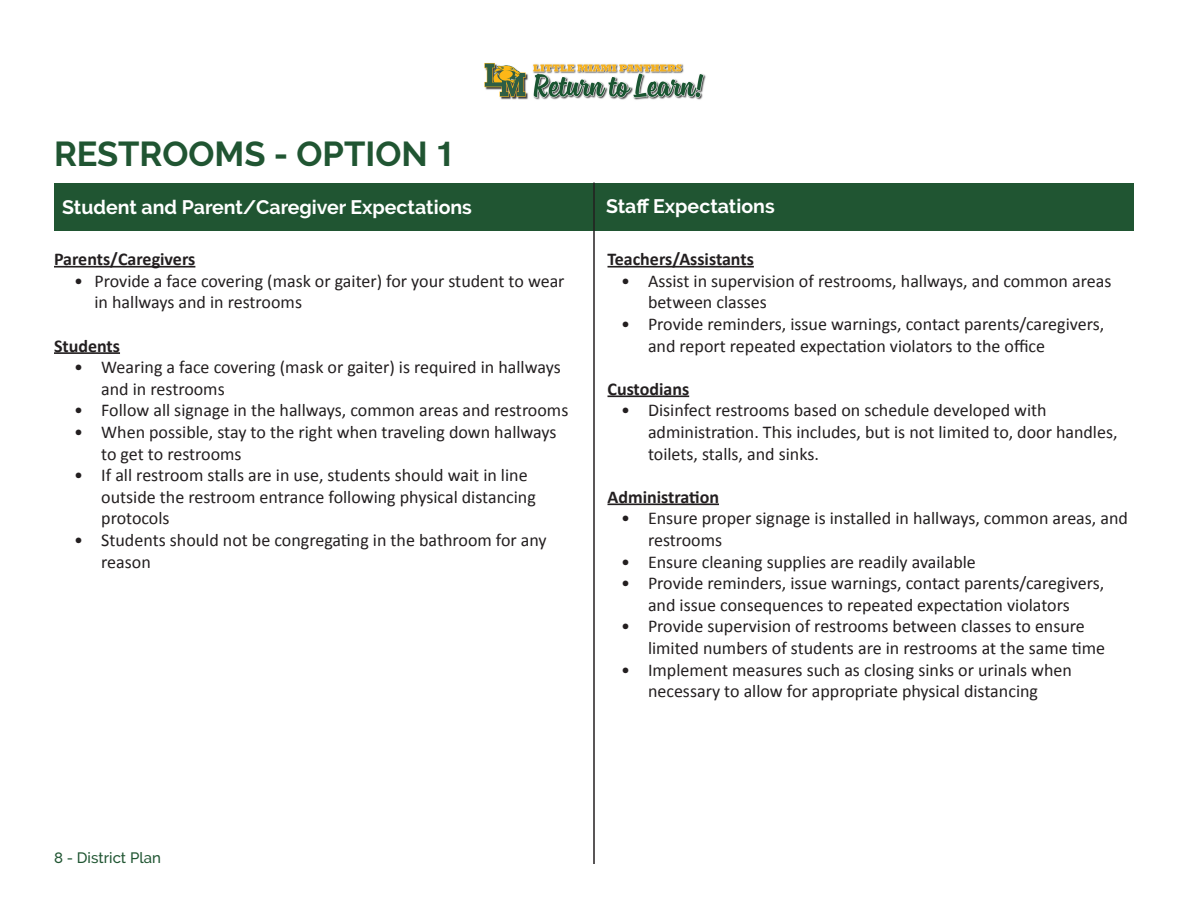
<style>
.page{position:relative;width:1188px;height:918px;background:#fff}
.page>*{position:absolute;margin:0;border:0;box-sizing:border-box;transform-origin:0 0}
.t1{font:700 34.5px "Raleway";color:#205532}
.t2{font:700 19.5px "Raleway";color:#fff}
.t3{font:18px/21.6px "Calibri";color:#231f20}
.t4{font:700 18px "Calibri";color:#231f20}
.t5{font:500 15px "Raleway";color:#205532}
.s1{font-family:"Helvetica"}
</style>
<div class="page">
<img style="left:484px;top:63px;width:222px;height:37px">
<div style="left:54px;top:183px;width:1080px;height:48px;background:#205532"></div>
<hr style="left:593px;top:183px;width:2px;height:681px;background:#231f20">
<hr style="left:54px;top:266px;width:141px;height:2px;background:#231f20">
<hr style="left:54px;top:352px;width:66px;height:2px;background:#231f20">
<hr style="left:608px;top:266px;width:146px;height:2px;background:#231f20">
<hr style="left:608px;top:395px;width:81px;height:2px;background:#231f20">
<hr style="left:608px;top:503px;width:111px;height:2px;background:#231f20">
<p class="t1" style="left:54px;top:134px;width:403px">RESTROOMS - OPTION <span class="s1">1</span></p>
<p class="t2" style="left:62px;top:196px;width:411px">Student and Parent/Caregiver Expectations</p>
<p class="t2" style="left:606px;top:195px;width:170px">Staff Expectations</p>
<p class="t4" style="left:54px;top:248px;width:143px">Parents/Caregivers</p>
<p class="t3" style="left:94px;top:270px;width:472px;text-indent:-20px">• Provide a face covering (mask or gaiter) for your student to wear in hallways and in restrooms</p>
<p class="t4" style="left:54px;top:334px;width:68px">Students</p>
<p class="t3" style="left:101px;top:356px;width:461px;text-indent:-27px">• Wearing a face covering (mask or gaiter) is required in hallways and in restrooms</p>
<p class="t3" style="left:74px;top:400px;width:496px">• Follow all signage in the hallways, common areas and restrooms</p>
<p class="t3" style="left:101px;top:421px;width:457px;text-indent:-27px">• When possible, stay to the right when traveling down hallways to get to restrooms</p>
<p class="t3" style="left:101px;top:464px;width:436px;text-indent:-27px">• If all restroom stalls are in use, students should wait in line outside the restroom entrance following physical distancing protocols</p>
<p class="t3" style="left:101px;top:529px;width:447px;text-indent:-27px">• Students should not be congregating in the bathroom for any reason</p>
<p class="t4" style="left:608px;top:248px;width:148px">Teachers/Assistants</p>
<p class="t3" style="left:648px;top:270px;width:465px;text-indent:-27px">• Assist in supervision of restrooms, hallways, and common areas between classes</p>
<p class="t3" style="left:648px;top:313px;width:458px;text-indent:-27px">• Provide reminders, issue warnings, contact parents/caregivers, and report repeated expectation violators to the office</p>
<p class="t4" style="left:608px;top:377px;width:83px">Custodians</p>
<p class="t3" style="left:648px;top:400px;width:471px;text-indent:-27px">• Disinfect restrooms based on schedule developed with administration. This includes, but is not limited to, door handles, toilets, stalls, and sinks.</p>
<p class="t4" style="left:608px;top:485px;width:113px">Administration</p>
<p class="t3" style="left:648px;top:508px;width:482px;text-indent:-27px">• Ensure proper signage is installed in hallways, common areas, and restrooms</p>
<p class="t3" style="left:621px;top:551px;width:356px">• Ensure cleaning supplies are readily available</p>
<p class="t3" style="left:621px;top:572px;width:485px;text-align:center">• Provide reminders, issue warnings, contact parents/caregivers, and issue consequences to repeated expectation violators</p>
<p class="t3" style="left:648px;top:616px;width:459px;text-indent:-27px">• Provide supervision of restrooms between classes to ensure limited numbers of students are in restrooms at the same time</p>
<p class="t3" style="left:621px;top:659px;width:452px;text-align:center">• Implement measures such as closing sinks or urinals when necessary to allow for appropriate physical distancing</p>
<p class="t5" style="left:54px;top:850px;width:108px">8 - District Plan</p>
</div>
